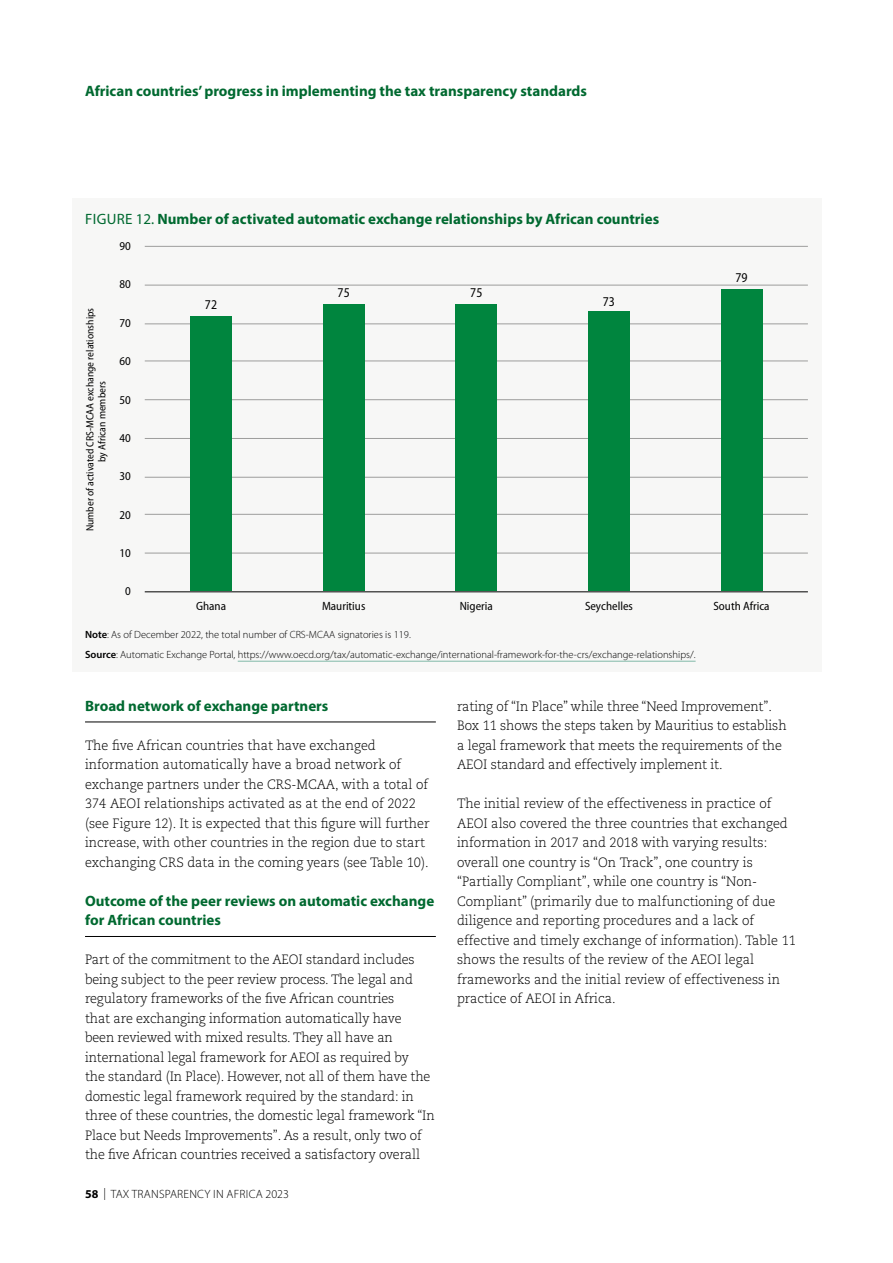
<style>
.page{position:relative;width:893px;height:1263px;background:#fff}
.page>*{position:absolute;margin:0;border:0;box-sizing:border-box;transform-origin:0 0}
.t1{font:700 15px/19.5px "Myriad Pro";color:#006930}
.t2{font:300 13.5px/19.5px "Caecilia LT Pro 45";letter-spacing:-.01em;color:#000;scale:.95 1}
.t3{font:semi-condensed 13.5px "Myriad Pro";color:#000;scale:.95 1}
.t4{font:semi-condensed 12px "Myriad Pro";color:#000}
.t5{font:300 12px "Myriad Pro";letter-spacing:.02em;color:#000}
.t6{font:300 10.5px/20.2px "Myriad Pro";color:#000}
.t7{font:semi-condensed 10.5px/12px "Myriad Pro";color:#000;text-align:center}
.s1{font-weight:400}
.s2{font-weight:600}
.s3{font-weight:700}
</style>
<div class="page">
<div style="left:72px;top:199px;width:750px;height:473px;background:#f7f7f6"></div>
<hr style="left:85px;top:722px;width:351px;height:1px;background:#000">
<hr style="left:85px;top:936px;width:351px;height:1px;background:#000">
<hr style="left:238px;top:661px;width:458px;height:1px;background:#82b9a9">
<hr style="left:145px;top:553px;width:663px;height:1px;background:#9d9d9c">
<hr style="left:145px;top:514px;width:663px;height:1px;background:#9d9d9c">
<hr style="left:145px;top:477px;width:663px;height:1px;background:#9d9d9c">
<hr style="left:145px;top:438px;width:663px;height:1px;background:#9d9d9c">
<hr style="left:145px;top:399px;width:663px;height:1px;background:#9d9d9c">
<hr style="left:145px;top:361px;width:663px;height:1px;background:#9d9d9c">
<hr style="left:145px;top:324px;width:663px;height:1px;background:#9d9d9c">
<hr style="left:145px;top:285px;width:663px;height:1px;background:#9d9d9c">
<hr style="left:145px;top:246px;width:663px;height:1px;background:#9d9d9c">
<div style="left:721px;top:289px;width:41px;height:302px;background:#00853e"></div>
<div style="left:588px;top:311px;width:42px;height:280px;background:#00853e"></div>
<div style="left:456px;top:304px;width:41px;height:287px;background:#00853e"></div>
<div style="left:323px;top:304px;width:41px;height:287px;background:#00853e"></div>
<div style="left:190px;top:316px;width:42px;height:275px;background:#00853e"></div>
<hr style="left:145px;top:592px;width:663px;height:1px;background:#000">
<p class="t1" style="left:85px;top:81px;width:503px">African countries’ progress in implementing the tax transparency standards</p>
<p class="t1" style="left:85px;top:209px;width:575px"><span class="s1">FIGURE 12.</span> Number of activated automatic exchange relationships by African countries</p>
<p class="t4" style="left:120px;top:240px;width:13px">90</p>
<p class="t7" style="left:84px;top:531px;width:225px;rotate:-90deg">Number of activated CRS-MCAA exchange relationships by African members</p>
<p class="t4" style="left:120px;top:278px;width:13px">80</p>
<p class="t4" style="left:120px;top:316px;width:13px">70</p>
<p class="t4" style="left:120px;top:355px;width:13px">60</p>
<p class="t4" style="left:120px;top:393px;width:13px">50</p>
<p class="t4" style="left:120px;top:431px;width:13px">40</p>
<p class="t4" style="left:120px;top:470px;width:13px">30</p>
<p class="t4" style="left:120px;top:508px;width:13px">20</p>
<p class="t4" style="left:120px;top:546px;width:13px">10</p>
<p class="t4" style="left:125px;top:585px;width:7px">0</p>
<p class="t3" style="left:205px;top:297px;width:14px">72</p>
<p class="t3" style="left:338px;top:286px;width:14px">75</p>
<p class="t3" style="left:470px;top:286px;width:14px">75</p>
<p class="t3" style="left:603px;top:294px;width:14px">73</p>
<p class="t3" style="left:735px;top:270px;width:14px">79</p>
<p class="t4" style="left:196px;top:599px;width:31px">Ghana</p>
<p class="t4" style="left:322px;top:599px;width:45px">Mauritius</p>
<p class="t4" style="left:460px;top:599px;width:35px">Nigeria</p>
<p class="t4" style="left:585px;top:599px;width:49px">Seychelles</p>
<p class="t4" style="left:713px;top:599px;width:58px">South Africa</p>
<p class="t6" style="left:85px;top:624px;width:612px"><span class="s2">Note</span>: As of December 2022, the total number of CRS-MCAA signatories is 119.<br><span class="s2">Source</span>: Automatic Exchange Portal, https://www.oecd.org/tax/automatic-exchange/international-framework-for-the-crs/exchange-relationships/.</p>
<p class="t1" style="left:85px;top:695px;width:245px">Broad network of exchange partners</p>
<p class="t2" style="left:85px;top:735px;width:364px">The five African countries that have exchanged information automatically have a broad network of exchange partners under the CRS-MCAA, with a total of 374 AEOI relationships activated as at the end of 2022 (see Figure 12). It is expected that this figure will further increase, with other countries in the region due to start exchanging CRS data in the coming years (see Table 10).</p>
<p class="t1" style="left:85px;top:890px;width:351px">Outcome of the peer reviews on automatic exchange for African countries</p>
<p class="t2" style="left:85px;top:950px;width:369px">Part of the commitment to the AEOI standard includes being subject to the peer review process. The legal and regulatory frameworks of the five African countries<br>that are exchanging information automatically have<br>been reviewed with mixed results. They all have an international legal framework for AEOI as required by<br>the standard (In Place). However, not all of them have the domestic legal framework required by the standard: in three of these countries, the domestic legal framework “In Place but Needs Improvements”. As a result, only two of the five African countries received a satisfactory overall</p>
<p class="t5" style="left:85px;top:1187px;width:205px"><span class="s3">58</span> | TAX TRANSPARENCY IN AFRICA 2023</p>
<p class="t2" style="left:457px;top:696px;width:348px">rating of “In Place” while three “Need Improvement”.<br>Box 11 shows the steps taken by Mauritius to establish a legal framework that meets the requirements of the AEOI standard and effectively implement it.</p>
<p class="t2" style="left:457px;top:794px;width:358px">The initial review of the effectiveness in practice of AEOI also covered the three countries that exchanged information in 2017 and 2018 with varying results: overall one country is “On Track”, one country is “Partially Compliant”, while one country is “Non-Compliant” (primarily due to malfunctioning of due diligence and reporting procedures and a lack of effective and timely exchange of information). Table 11 shows the results of the review of the AEOI legal frameworks and the initial review of effectiveness in practice of AEOI in Africa.</p>
</div>
